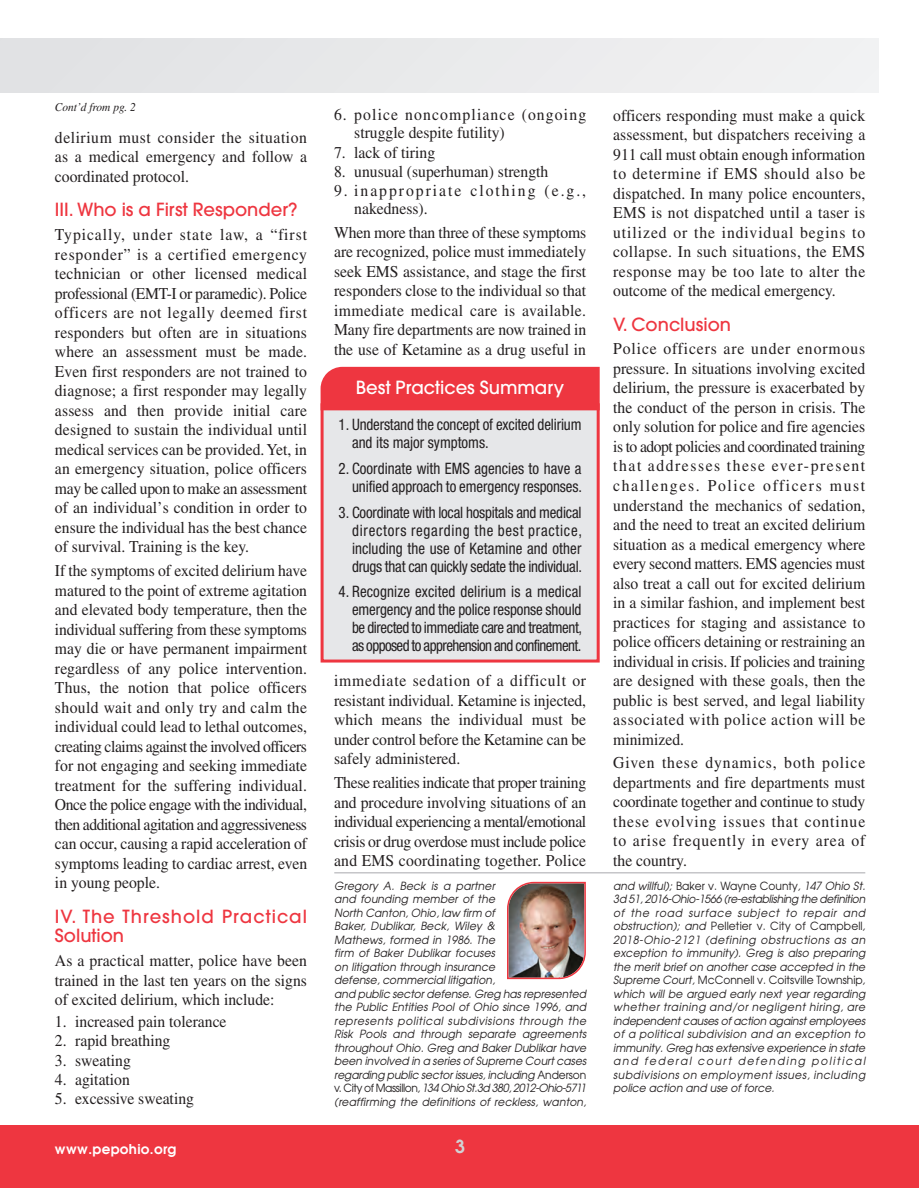
<style>
.page{position:relative;width:919px;height:1188px;background:#fff}
.page>*{position:absolute;margin:0;border:0;box-sizing:border-box;transform-origin:0 0}
.t1{font:500 18px "Avant Garde";color:#ee3640}
.t2{font:500 18px/19.5px "Avant Garde";letter-spacing:.055em;color:#ee3640}
.t3{font:500 18px "Avant Garde";color:#fff}
.t4{font:600 18px "Avant Garde";color:#d1d2d4}
.t5{font:16.5px/19.5px "Times";color:#231f20;text-align:justify;scale:.95 1}
.t6{font:16.5px/18px "Times";letter-spacing:.07em;color:#231f20;scale:.95 1}
.t7{font:16.5px/18px "Times";letter-spacing:.125em;color:#231f20;scale:.95 1}
.t8{font:condensed 15.75px/18px "Helvetica Neue";letter-spacing:-.01em;color:#231f20;text-align:justify;scale:.95 1}
.t9{font:600 13.5px "Avant Garde";letter-spacing:.025em;color:#fff}
.t10{font:italic 12px "Times";color:#231f20;scale:.95 1}
.t11{font:italic 11.25px/13.5px "Avant Garde";letter-spacing:.01em;color:#231f20;scale:.95 1}
.s1{font-style:normal}
</style>
<div class="page">
<hr style="left:0;top:1125px;width:1px;height:63px;background:#ee3640">
<div style="left:1px;top:1125px;width:918px;height:63px;background:#ee3640"></div>
<div style="left:0;top:39px;width:878px;height:53px;background:#e9eaeb"></div>
<hr style="left:334px;top:872px;width:531px;height:1px;background:#a8a9ad">
<img style="left:507px;top:882px;width:79px;height:97px">
<div style="left:323px;top:406px;width:273px;height:253px;background:#e6e7e9"></div>
<div style="left:320px;top:403px;width:279px;height:259px;border:3px solid #ee3640"></div>
<div style="left:320px;top:367px;width:279px;height:43px;background:#ee3640"></div>
<p class="t10" style="left:55px;top:103px;width:87px">Cont’d from pg. 2</p>
<p class="t5" style="left:55px;top:129px;width:267px">delirium must consider the situation as a medical emergency and follow a coordinated protocol.</p>
<p class="t1" style="left:55px;top:203px;width:244px">III. Who is a First Responder?</p>
<p class="t5" style="left:55px;top:227px;width:267px">Typically, under state law, a “first responder” is a certified emergency technician or other licensed medical professional (EMT-I or paramedic). Police officers are not legally deemed first responders but often are in situations where an assessment must be made.<br>Even first responders are not trained to diagnose; a first responder may legally assess and then provide initial care designed to sustain the individual until medical services can be provided. Yet, in an emergency situation, police officers may be called upon to make an assessment of an individual’s condition in order to ensure the individual has the best chance of survival. Training is the key.</p>
<p class="t5" style="left:55px;top:562px;width:267px">If the symptoms of excited delirium have matured to the point of extreme agitation and elevated body temperature, then the individual suffering from these symptoms may die or have permanent impairment regardless of any police intervention.<br>Thus, the notion that police officers should wait and only try and calm the individual could lead to lethal outcomes, creating claims against the involved officers for not engaging and seeking immediate treatment for the suffering individual.<br>Once the police engage with the individual, then additional agitation and aggressiveness can occur, causing a rapid acceleration of symptoms leading to cardiac arrest, even in young people.</p>
<p class="t2" style="left:55px;top:908px;width:254px">IV. The Threshold Practical<br>Solution</p>
<p class="t5" style="left:55px;top:952px;width:267px">As a practical matter, police have been trained in the last ten years on the signs of excited delirium, which include:</p>
<p class="t5" style="left:55px;top:1014px;width:182px">1. increased pain tolerance</p>
<p class="t5" style="left:55px;top:1033px;width:123px">2. rapid breathing</p>
<p class="t5" style="left:55px;top:1052px;width:81px">3. sweating</p>
<p class="t5" style="left:55px;top:1071px;width:80px">4. agitation</p>
<p class="t5" style="left:55px;top:1090px;width:148px">5. excessive sweating</p>
<p class="t6" style="left:354px;top:108px;width:246px;text-indent:-20px">6. police noncompliance (ongoing struggle despite futility)</p>
<p class="t5" style="left:334px;top:144px;width:108px">7. lack of tiring</p>
<p class="t5" style="left:334px;top:163px;width:227px">8. unusual (superhuman) strength</p>
<p class="t7" style="left:354px;top:183px;width:246px;text-indent:-20px">9. inappropriate clothing (e.g., nakedness).</p>
<p class="t5" style="left:334px;top:224px;width:267px">When more than three of these symptoms are recognized, police must immediately seek EMS assistance, and stage the first responders close to the individual so that immediate medical care is available.<br>Many fire departments are now trained in the use of Ketamine as a drug useful in</p>
<p class="t3" style="left:356px;top:381px;width:210px">Best Practices Summary</p>
<p class="t8" style="left:352px;top:417px;width:243px;text-indent:-13px">1. Understand the concept of excited delirium and its major symptoms.</p>
<p class="t8" style="left:338px;top:461px;width:258px;text-align:right">2. Coordinate with EMS agencies to have a unified approach to emergency responses.</p>
<p class="t8" style="left:352px;top:504px;width:243px;text-indent:-13px">3. Coordinate with local hospitals and medical directors regarding the best practice, including the use of Ketamine and other drugs that can quickly sedate the individual.</p>
<p class="t8" style="left:352px;top:584px;width:243px;text-indent:-13px">4. Recognize excited delirium is a medical emergency and the police response should be directed to immediate care and treatment, as opposed to apprehension and confinement.</p>
<p class="t5" style="left:334px;top:672px;width:267px">immediate sedation of a difficult or resistant individual. Ketamine is injected, which means the individual must be under control before the Ketamine can be safely administered.</p>
<p class="t5" style="left:334px;top:774px;width:267px">These realities indicate that proper training and procedure involving situations of an individual experiencing a mental/emotional crisis or drug overdose must include police and EMS coordinating together. Police</p>
<p class="t5" style="left:613px;top:107px;width:267px">officers responding must make a quick assessment, but dispatchers receiving a 911 call must obtain enough information to determine if EMS should also be dispatched. In many police encounters, EMS is not dispatched until a taser is utilized or the individual begins to collapse. In such situations, the EMS response may be too late to alter the outcome of the medical emergency.</p>
<p class="t1" style="left:613px;top:317px;width:119px">V. Conclusion</p>
<p class="t5" style="left:613px;top:341px;width:267px">Police officers are under enormous pressure. In situations involving excited delirium, the pressure is exacerbated by the conduct of the person in crisis. The only solution for police and fire agencies is to adopt policies and coordinated training that addresses these ever-present challenges. Police officers must understand the mechanics of sedation, and the need to treat an excited delirium situation as a medical emergency where every second matters. EMS agencies must also treat a call out for excited delirium in a similar fashion, and implement best practices for staging and assistance to police officers detaining or restraining an individual in crisis. If policies and training are designed with these goals, then the public is best served, and legal liability associated with police action will be minimized.</p>
<p class="t5" style="left:613px;top:755px;width:267px">Given these dynamics, both police departments and fire departments must coordinate together and continue to study these evolving issues that continue to arise frequently in every area of the country.</p>
<p class="t11" style="left:334px;top:879px;width:267px">Gregory A. Beck is a partner<br>and founding member of the<br>North Canton, Ohio, law firm of<br>Baker, Dublikar, Beck, Wiley &amp;<br>Mathews, formed in 1986. The<br>firm of Baker Dublikar focuses<br>on litigation through insurance<br>defense, commercial litigation,<br>and public sector defense. Greg has represented the Public Entities Pool of Ohio since 1996, and represents political subdivisions through the Risk Pools and through separate agreements throughout Ohio. Greg and Baker Dublikar have been involved in a series of Supreme Court cases regarding public sector issues, including <span class="s1">Anderson v. City of Massillon</span>, 134 Ohio St.3d 380, 2012-Ohio-5711 (reaffirming the definitions of reckless, wanton,</p>
<p class="t11" style="left:613px;top:879px;width:267px;text-align:justify">and willful); <span class="s1">Baker v. Wayne County</span>, 147 Ohio St.<br>3d 51, 2016-Ohio-1566 (re-establishing the definition of the road surface subject to repair and obstruction); and <span class="s1">Pelletier v. City of Campbell</span>, 2018-Ohio-2121 (defining obstructions as an exception to immunity). Greg is also preparing the merit brief on another case accepted in the Supreme Court, <span class="s1">McConnell v. Coitsville Township</span>, which will be argued early next year regarding whether training and/or negligent hiring, are independent causes of action against employees of a political subdivision and an exception to immunity. Greg has extensive experience in state and federal court defending political subdivisions on employment issues, including police action and use of force.</p>
<p class="t9" style="left:55px;top:1141px;width:123px">www.pepohio.org</p>
<p class="t4" style="left:455px;top:1136px;width:12px">3</p>
</div>
